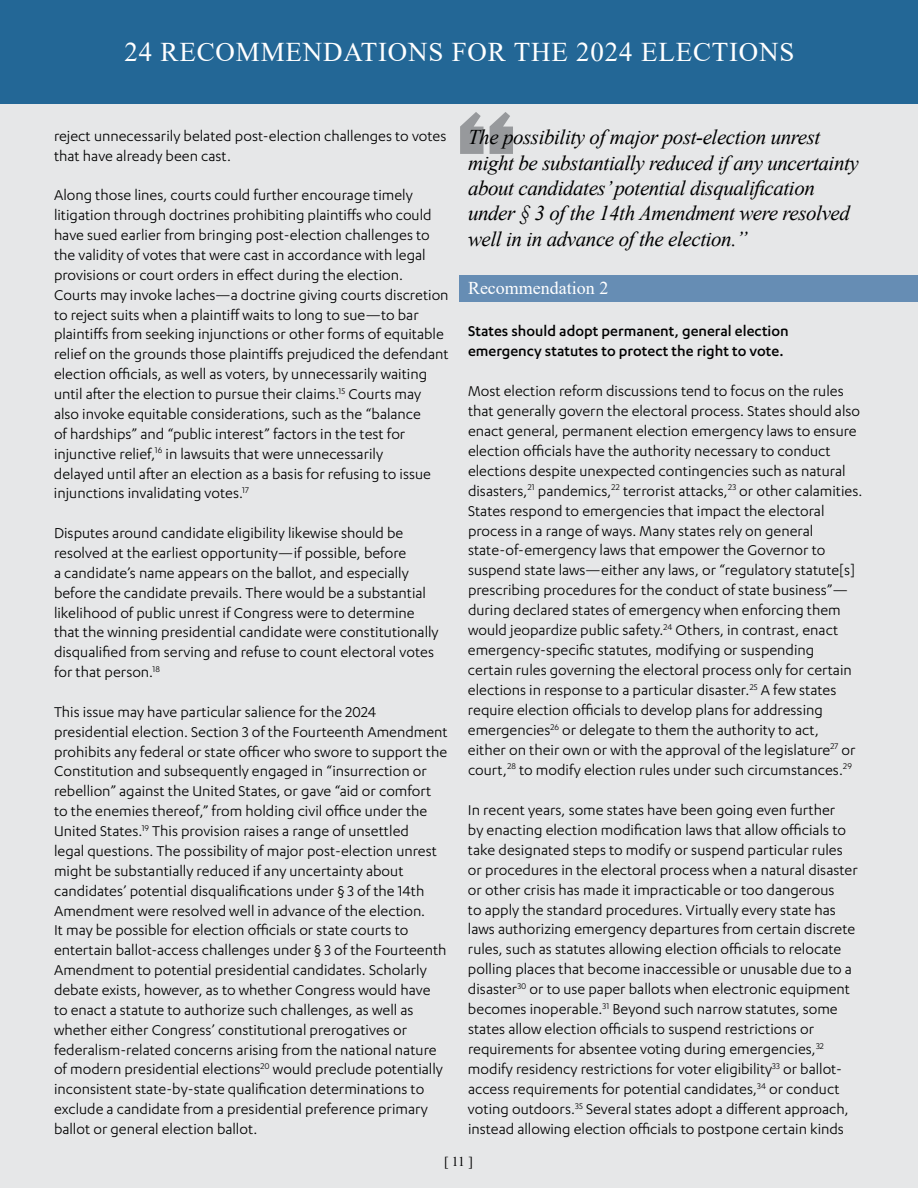
<style>
.page{position:relative;width:918px;height:1188px;background:#e6e7e8}
.page>*{position:absolute;margin:0;border:0;box-sizing:border-box;transform-origin:0 0}
.t1{font:700 condensed 187.5px "Aurora BT";color:#97999c}
.t2{font:27px "Times New Roman";letter-spacing:.03em;color:#fff}
.t3{font:italic 21px/25.3px "Times New Roman";letter-spacing:-.02em;color:#000}
.t4{font:18px "Times New Roman";color:#fff}
.t5{font:16.5px/19.8px "Karbon";color:#000}
.t6{font:500 16.5px/20px "Karbon";color:#000}
.t7{font:13.5px "Times New Roman";color:#000}
</style>
<div class="page">
<div style="left:0;top:0;width:918px;height:104px;background:#236796"></div>
<div style="left:460px;top:275px;width:458px;height:27px;background:#668db4"></div>
<h2 class="t2" style="left:124px;top:33px;width:672px">24 RECOMMENDATIONS FOR THE 2024 ELECTIONS</h2>
<p class="t5" style="left:54px;top:125px;width:394px">reject unnecessarily belated post-election challenges to votes that have already been cast.</p>
<p class="t5" style="left:54px;top:185px;width:396px">Along those lines, courts could further encourage timely litigation through doctrines prohibiting plaintiffs who could have sued earlier from bringing post-election challenges to the validity of votes that were cast in accordance with legal provisions or court orders in effect during the election.<br>Courts may invoke laches—a doctrine giving courts discretion to reject suits when a plaintiff waits to long to sue—to bar plaintiffs from seeking injunctions or other forms of equitable relief on the grounds those plaintiffs prejudiced the defendant election officials, as well as voters, by unnecessarily waiting until after the election to pursue their claims.<sup>15</sup> Courts may also invoke equitable considerations, such as the “balance<br>of hardships” and “public interest” factors in the test for injunctive relief,<sup>16</sup> in lawsuits that were unnecessarily<br>delayed until after an election as a basis for refusing to issue injunctions invalidating votes.<sup>17</sup></p>
<p class="t5" style="left:54px;top:523px;width:386px">Disputes around candidate eligibility likewise should be resolved at the earliest opportunity—if possible, before<br>a candidate’s name appears on the ballot, and especially before the candidate prevails. There would be a substantial likelihood of public unrest if Congress were to determine that the winning presidential candidate were constitutionally disqualified from serving and refuse to count electoral votes for that person.<sup>18</sup></p>
<p class="t5" style="left:54px;top:702px;width:395px">This issue may have particular salience for the 2024 presidential election. Section 3 of the Fourteenth Amendment prohibits any federal or state officer who swore to support the Constitution and subsequently engaged in “insurrection or rebellion” against the United States, or gave “aid or comfort to the enemies thereof,” from holding civil office under the United States.<sup>19</sup> This provision raises a range of unsettled<br>legal questions. The possibility of major post-election unrest might be substantially reduced if any uncertainty about candidates’ potential disqualifications under § 3 of the 14th Amendment were resolved well in advance of the election.<br>It may be possible for election officials or state courts to entertain ballot-access challenges under § 3 of the Fourteenth Amendment to potential presidential candidates. Scholarly debate exists, however, as to whether Congress would have to enact a statute to authorize such challenges, as well as whether either Congress’ constitutional prerogatives or federalism-related concerns arising from the national nature of modern presidential elections<sup>20</sup> would preclude potentially inconsistent state-by-state qualification determinations to exclude a candidate from a presidential preference primary ballot or general election ballot.</p>
<h1 class="t1" style="left:452px;top:71px;width:70px">“</h1>
<p class="t3" style="left:468px;top:124px;width:392px">The possibility of major post-election unrest might be substantially reduced if any uncertainty about candidates’ potential disqualification under § 3 of the 14th Amendment were resolved well in in advance of the election.”</p>
<p class="t4" style="left:468px;top:276px;width:142px">Recommendation 2</p>
<p class="t6" style="left:468px;top:320px;width:322px">States should adopt permanent, general election emergency statutes to protect the right to vote.</p>
<p class="t5" style="left:468px;top:380px;width:396px">Most election reform discussions tend to focus on the rules that generally govern the electoral process. States should also enact general, permanent election emergency laws to ensure election officials have the authority necessary to conduct elections despite unexpected contingencies such as natural disasters,<sup>21</sup> pandemics,<sup>22</sup> terrorist attacks,<sup>23</sup> or other calamities.<br>States respond to emergencies that impact the electoral process in a range of ways. Many states rely on general state-of-emergency laws that empower the Governor to suspend state laws—either any laws, or “regulatory statute[s] prescribing procedures for the conduct of state business”— during declared states of emergency when enforcing them would jeopardize public safety.<sup>24</sup> Others, in contrast, enact emergency-specific statutes, modifying or suspending certain rules governing the electoral process only for certain elections in response to a particular disaster.<sup>25</sup> A few states require election officials to develop plans for addressing emergencies<sup>26</sup> or delegate to them the authority to act,<br>either on their own or with the approval of the legislature<sup>27</sup> or court,<sup>28</sup> to modify election rules under such circumstances.<sup>29</sup></p>
<p class="t5" style="left:468px;top:799px;width:391px">In recent years, some states have been going even further<br>by enacting election modification laws that allow officials to take designated steps to modify or suspend particular rules or procedures in the electoral process when a natural disaster or other crisis has made it impracticable or too dangerous<br>to apply the standard procedures. Virtually every state has laws authorizing emergency departures from certain discrete rules, such as statutes allowing election officials to relocate polling places that become inaccessible or unusable due to a disaster<sup>30</sup> or to use paper ballots when electronic equipment becomes inoperable.<sup>31</sup> Beyond such narrow statutes, some states allow election officials to suspend restrictions or requirements for absentee voting during emergencies,<sup>32 </sup>modify residency restrictions for voter eligibility<sup>33</sup> or ballot&shy;access requirements for potential candidates,<sup>34</sup> or conduct voting outdoors.<sup>35</sup> Several states adopt a different approach, instead allowing election officials to postpone certain kinds</p>
<p class="t7" style="left:444px;top:1152px;width:30px">[ 11 ]</p>
</div>
